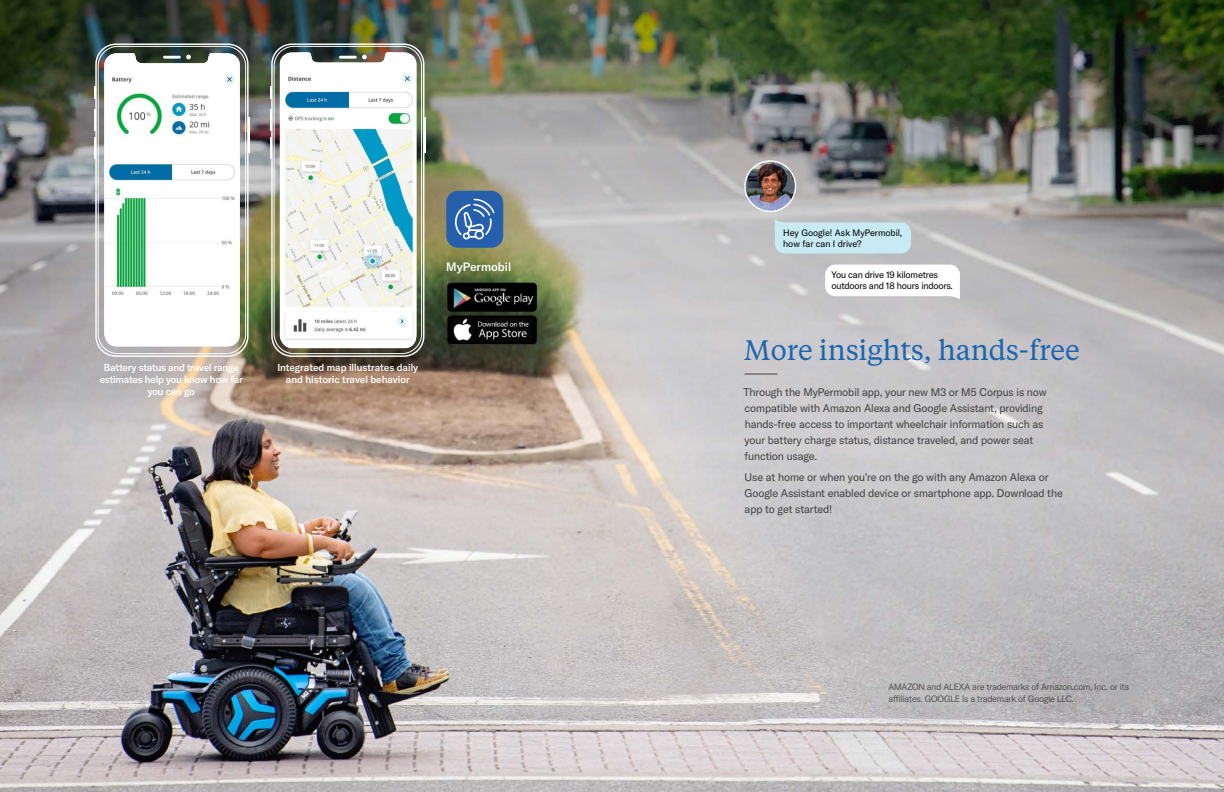
<style>
.page{position:relative;width:1224px;height:792px;background:#fff}
.page>*{position:absolute;margin:0;border:0;box-sizing:border-box;transform-origin:0 0}
.t1{font:28px "Tiempos Text";color:#1b65b0}
.t2{font:500 12px "GT America";color:#fff}
.t3{font:11px/16px "GT America";letter-spacing:-.01em;color:#414042}
.t4{font:500 10px/12px "GT America";letter-spacing:-.01em;color:#fff;text-align:center}
.t5{font:9.3px/11.2px "GT America";letter-spacing:-.02em;color:#000}
.t6{font:9.2px/11px "GT America";color:#000}
.t7{font:300 9px/12px "GT America";letter-spacing:-.02em;color:#414042}
</style>
<div class="page">
<img style="left:0;top:0;width:1224px;height:792px">
<hr style="left:744px;top:374px;width:33px;height:1px;background:#414042">
<hr style="left:424px;top:117px;width:2px;height:35px;background:#fff">
<svg style="left:270px;top:43px;width:155px;height:315px"></svg>
<img style="left:273px;top:46px;width:149px;height:308px">
<svg style="left:281px;top:53px;width:135px;height:293px"></svg>
<svg style="left:339px;top:55px;width:28px;height:4px"></svg>
<hr style="left:249px;top:117px;width:1px;height:35px;background:#fff">
<svg style="left:94px;top:43px;width:155px;height:315px"></svg>
<img style="left:97px;top:46px;width:149px;height:308px">
<svg style="left:105px;top:53px;width:135px;height:293px"></svg>
<svg style="left:163px;top:55px;width:28px;height:4px"></svg>
<svg style="left:775px;top:219px;width:136px;height:34px;background:#c6e5ee"></svg>
<img style="left:745px;top:161px;width:51px;height:50px;border-radius:25px">
<div style="left:744px;top:160px;width:52px;height:52px;border:1px solid #fff;border-radius:50%"></div>
<svg style="left:825px;top:265px;width:135px;height:34px"></svg>
<svg style="left:446px;top:191px;width:57px;height:57px;background:#4474b2"></svg>
<img style="left:446px;top:278px;width:91px;height:68px">
<p class="t2" style="left:446px;top:259px;width:66px">MyPermobil</p>
<p class="t4" style="left:100px;top:361px;width:145px">Battery status and travel range estimates help you know how far you can go</p>
<p class="t4" style="left:277px;top:361px;width:142px">Integrated map illustrates daily and historic travel behavior</p>
<p class="t6" style="left:783px;top:227px;width:121px">Hey Google! Ask MyPermobil, how far can I drive?</p>
<p class="t5" style="left:831px;top:269px;width:123px">You can drive 19 kilometres outdoors and 18 hours indoors.</p>
<h1 class="t1" style="left:744px;top:331px;width:337px">More insights, hands-free</h1>
<p class="t3" style="left:743px;top:385px;width:305px">Through the MyPermobil app, your new M3 or M5 Corpus is now compatible with Amazon Alexa and Google Assistant, providing hands-free access to important wheelchair information such as your battery charge status, distance traveled, and power seat function usage.</p>
<p class="t3" style="left:744px;top:469px;width:320px">Use at home or when you’re on the go with any Amazon Alexa or<br>Google Assistant enabled device or smartphone app. Download the app to get started!</p>
<p class="t7" style="left:888px;top:681px;width:242px">AMAZON and ALEXA are trademarks of Amazon.com, Inc. or its affiliates. GOOGLE is a trademark of Google LLC.</p>
</div>
